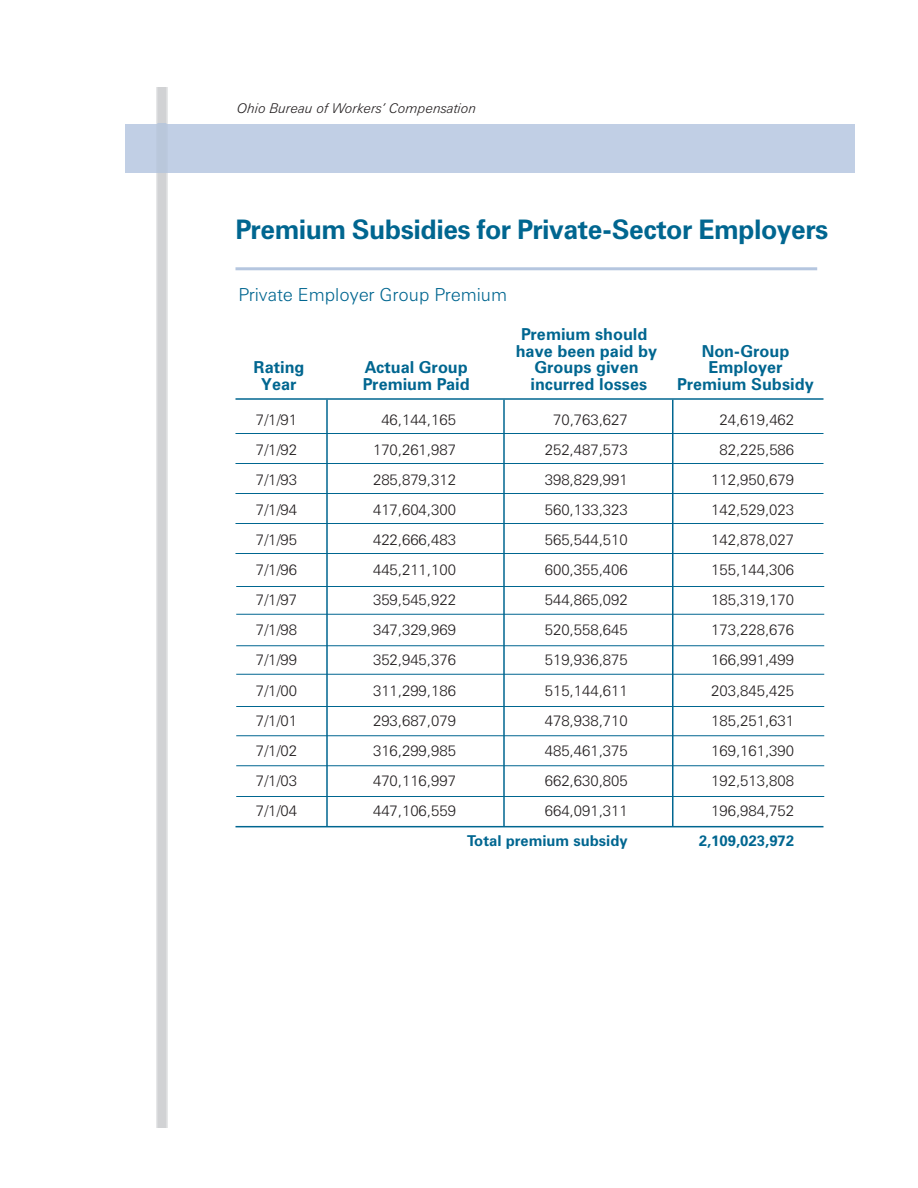
<style>
.page{position:relative;width:918px;height:1188px;background:#fff}
.page>*{position:absolute;margin:0;border:0;box-sizing:border-box;transform-origin:0 0}
.t1{font:700 27px "Zurich BT";letter-spacing:-.02em;color:#006690}
.t2{font:300 18px "Zurich BT";color:#006690}
.t3{font:700 16.5px/16.5px "Zurich BT";color:#006690;text-align:center}
.t4{font:300 15px "Zurich BT";color:#231f20}
.t5{font:700 15px "Zurich BT";color:#006690}
.t6{font:italic 300 13.5px "Zurich BT";color:#231f20}
</style>
<div class="page">
<hr style="left:236px;top:826px;width:588px;height:1px;background:#006690">
<div style="left:156px;top:88px;width:12px;height:1040px;background:#dddedf"></div>
<div style="left:157px;top:88px;width:9px;height:1040px;background:#d1d2d4"></div>
<div style="left:126px;top:124px;width:729px;height:48px;background:#c1cfe5"></div>
<div style="left:156px;top:124px;width:12px;height:48px;background:#bccadf"></div>
<div style="left:157px;top:124px;width:9px;height:48px;background:#b9c7db"></div>
<hr style="left:236px;top:267px;width:581px;height:3px;background:#b5c6df">
<hr style="left:236px;top:398px;width:588px;height:2px;background:#006690">
<hr style="left:236px;top:433px;width:588px;height:1px;background:#006690">
<hr style="left:236px;top:463px;width:588px;height:1px;background:#006690">
<hr style="left:236px;top:493px;width:588px;height:1px;background:#006690">
<hr style="left:236px;top:523px;width:588px;height:1px;background:#006690">
<hr style="left:236px;top:553px;width:588px;height:1px;background:#006690">
<hr style="left:326px;top:400px;width:2px;height:427px;background:#006690">
<hr style="left:503px;top:400px;width:2px;height:427px;background:#006690">
<hr style="left:672px;top:400px;width:2px;height:427px;background:#006690">
<hr style="left:236px;top:586px;width:588px;height:1px;background:#006690">
<hr style="left:236px;top:614px;width:588px;height:1px;background:#006690">
<hr style="left:236px;top:645px;width:588px;height:1px;background:#006690">
<hr style="left:236px;top:674px;width:588px;height:1px;background:#006690">
<hr style="left:236px;top:706px;width:588px;height:1px;background:#006690">
<hr style="left:236px;top:735px;width:588px;height:1px;background:#006690">
<hr style="left:236px;top:765px;width:588px;height:1px;background:#006690">
<hr style="left:236px;top:796px;width:588px;height:1px;background:#006690">
<p class="t6" style="left:237px;top:103px;width:241px">Ohio Bureau of Workers’ Compensation</p>
<h1 class="t1" style="left:236px;top:220px;width:595px">Premium Subsidies for Private-Sector Employers</h1>
<p class="t2" style="left:238px;top:288px;width:270px">Private Employer Group Premium</p>
<p class="t3" style="left:516px;top:328px;width:143px">Premium should have been paid by</p>
<p class="t3" style="left:702px;top:344px;width:89px">Non-Group</p>
<p class="t3" style="left:254px;top:361px;width:52px">Rating</p>
<p class="t3" style="left:365px;top:361px;width:105px">Actual Group</p>
<p class="t3" style="left:535px;top:361px;width:105px">Groups given</p>
<p class="t3" style="left:709px;top:361px;width:75px">Employer</p>
<p class="t3" style="left:261px;top:377px;width:37px">Year</p>
<p class="t3" style="left:363px;top:377px;width:109px">Premium Paid</p>
<p class="t3" style="left:530px;top:377px;width:118px">incurred losses</p>
<p class="t3" style="left:677px;top:377px;width:138px">Premium Subsidy</p>
<p class="t4" style="left:256px;top:414px;width:43px">7/1/91</p>
<p class="t4" style="left:381px;top:414px;width:76px">46,144,165</p>
<p class="t4" style="left:553px;top:414px;width:76px">70,763,627</p>
<p class="t4" style="left:720px;top:414px;width:76px">24,619,462</p>
<p class="t4" style="left:256px;top:444px;width:43px">7/1/92</p>
<p class="t4" style="left:373px;top:444px;width:84px">170,261,987</p>
<p class="t4" style="left:545px;top:444px;width:84px">252,487,573</p>
<p class="t4" style="left:720px;top:444px;width:76px">82,225,586</p>
<p class="t4" style="left:256px;top:474px;width:43px">7/1/93</p>
<p class="t4" style="left:373px;top:474px;width:84px">285,879,312</p>
<p class="t4" style="left:545px;top:474px;width:84px">398,829,991</p>
<p class="t4" style="left:711px;top:474px;width:84px">112,950,679</p>
<p class="t4" style="left:256px;top:504px;width:43px">7/1/94</p>
<p class="t4" style="left:373px;top:504px;width:84px">417,604,300</p>
<p class="t4" style="left:545px;top:504px;width:84px">560,133,323</p>
<p class="t4" style="left:711px;top:504px;width:84px">142,529,023</p>
<p class="t4" style="left:256px;top:534px;width:43px">7/1/95</p>
<p class="t4" style="left:373px;top:534px;width:84px">422,666,483</p>
<p class="t4" style="left:545px;top:534px;width:84px">565,544,510</p>
<p class="t4" style="left:711px;top:534px;width:84px">142,878,027</p>
<p class="t4" style="left:256px;top:564px;width:43px">7/1/96</p>
<p class="t4" style="left:373px;top:564px;width:84px">445,211,100</p>
<p class="t4" style="left:545px;top:564px;width:84px">600,355,406</p>
<p class="t4" style="left:711px;top:564px;width:84px">155,144,306</p>
<p class="t4" style="left:256px;top:594px;width:43px">7/1/97</p>
<p class="t4" style="left:373px;top:594px;width:84px">359,545,922</p>
<p class="t4" style="left:545px;top:594px;width:84px">544,865,092</p>
<p class="t4" style="left:711px;top:594px;width:84px">185,319,170</p>
<p class="t4" style="left:256px;top:624px;width:43px">7/1/98</p>
<p class="t4" style="left:373px;top:624px;width:84px">347,329,969</p>
<p class="t4" style="left:545px;top:624px;width:84px">520,558,645</p>
<p class="t4" style="left:711px;top:624px;width:84px">173,228,676</p>
<p class="t4" style="left:256px;top:655px;width:43px">7/1/99</p>
<p class="t4" style="left:373px;top:655px;width:84px">352,945,376</p>
<p class="t4" style="left:545px;top:655px;width:84px">519,936,875</p>
<p class="t4" style="left:711px;top:655px;width:84px">166,991,499</p>
<p class="t4" style="left:256px;top:685px;width:43px">7/1/00</p>
<p class="t4" style="left:373px;top:685px;width:84px">311,299,186</p>
<p class="t4" style="left:545px;top:685px;width:84px">515,144,611</p>
<p class="t4" style="left:711px;top:685px;width:84px">203,845,425</p>
<p class="t4" style="left:256px;top:715px;width:43px">7/1/01</p>
<p class="t4" style="left:373px;top:715px;width:84px">293,687,079</p>
<p class="t4" style="left:545px;top:715px;width:84px">478,938,710</p>
<p class="t4" style="left:711px;top:715px;width:84px">185,251,631</p>
<p class="t4" style="left:256px;top:745px;width:43px">7/1/02</p>
<p class="t4" style="left:373px;top:745px;width:84px">316,299,985</p>
<p class="t4" style="left:545px;top:745px;width:84px">485,461,375</p>
<p class="t4" style="left:711px;top:745px;width:84px">169,161,390</p>
<p class="t4" style="left:256px;top:775px;width:43px">7/1/03</p>
<p class="t4" style="left:373px;top:775px;width:84px">470,116,997</p>
<p class="t4" style="left:545px;top:775px;width:84px">662,630,805</p>
<p class="t4" style="left:711px;top:775px;width:84px">192,513,808</p>
<p class="t4" style="left:256px;top:805px;width:43px">7/1/04</p>
<p class="t4" style="left:373px;top:805px;width:84px">447,106,559</p>
<p class="t4" style="left:545px;top:805px;width:84px">664,091,311</p>
<p class="t4" style="left:711px;top:805px;width:84px">196,984,752</p>
<p class="t5" style="left:467px;top:835px;width:162px">Total premium subsidy</p>
<p class="t5" style="left:699px;top:835px;width:97px">2,109,023,972</p>
</div>
